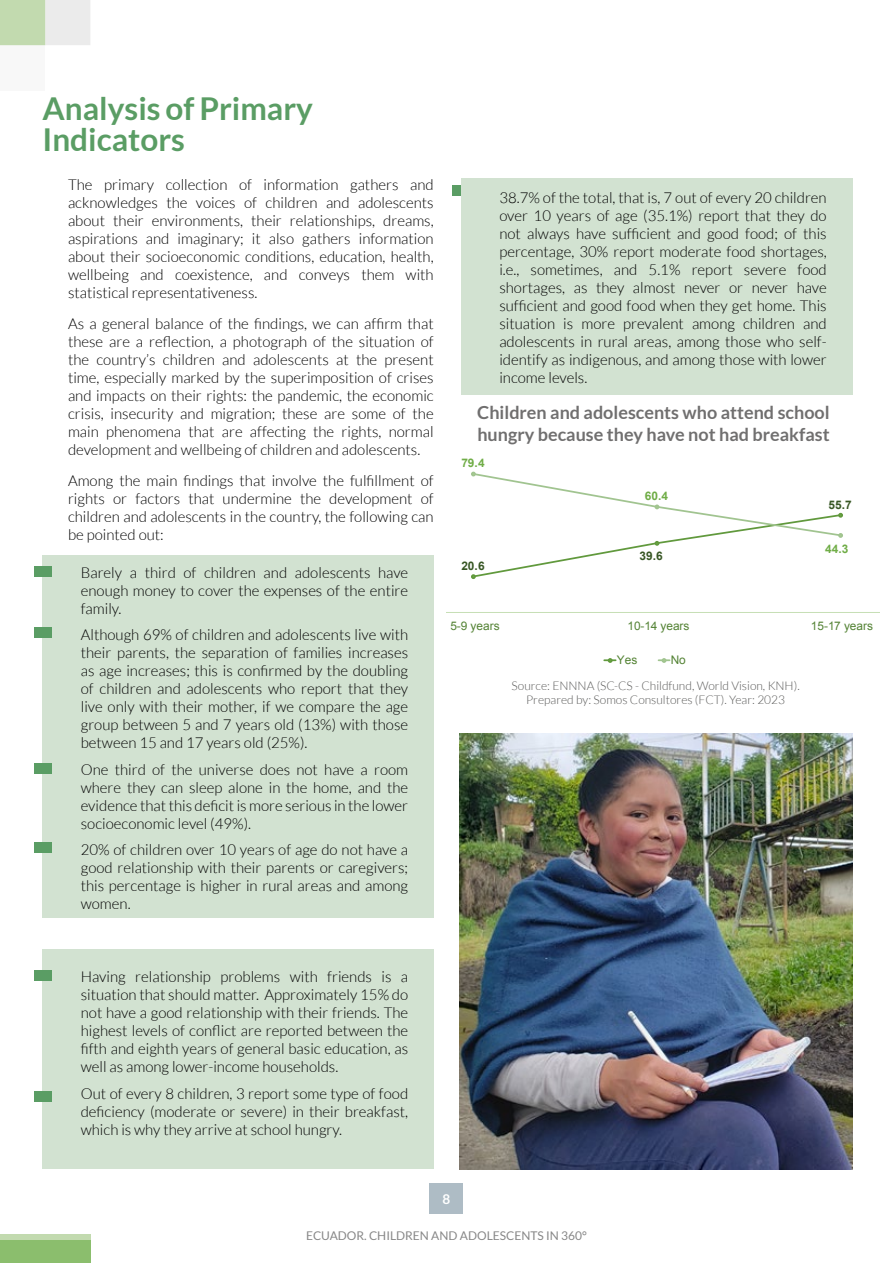
<style>
.page{position:relative;width:893px;height:1263px;background:#fff}
.page>*{position:absolute;margin:0;border:0;box-sizing:border-box;transform-origin:0 0}
.t1{font:700 31.5px/30.9px "Lato";color:#5a9d64}
.t2{font:700 18px/21.6px "Lato";color:#706f6f}
.t3{font:300 15px/18px "Lato";color:#000;text-align:justify}
.t4{font:700 13.5px "Lato";color:#fff}
.t5{font:300 12px/14.4px "Lato";color:#5a5a59;text-align:center}
.t6{font:12px "Lato";color:#878787}
.t7{font:11.85px "Arial";color:#548335}
.t8{font:700 11.85px "Arial";color:#385725}
.t9{font:700 11.85px "Arial";color:#70ad47}
</style>
<div class="page">
<div style="left:0;top:45px;width:45px;height:45px;background:#f8f8f8"></div>
<svg style="left:0;top:0;width:90px;height:45px;background:#d6e2cc"></svg>
<div style="left:0;top:1240px;width:90px;height:23px;background:#8bbe6d"></div>
<div style="left:0;top:1235px;width:90px;height:5px;background:#c2daaf"></div>
<div style="left:430px;top:1183px;width:33px;height:31px;background:#aebcc5"></div>
<div style="left:43px;top:555px;width:391px;height:363px;background:#d2e2d1"></div>
<div style="left:34px;top:566px;width:17px;height:10px;background:#5a9d64"></div>
<div style="left:34px;top:627px;width:17px;height:11px;background:#5a9d64"></div>
<div style="left:34px;top:763px;width:17px;height:10px;background:#5a9d64"></div>
<div style="left:34px;top:842px;width:17px;height:11px;background:#5a9d64"></div>
<div style="left:453px;top:186px;width:17px;height:10px;background:#5a9d64"></div>
<div style="left:43px;top:949px;width:391px;height:219px;background:#d2e2d1"></div>
<div style="left:461px;top:178px;width:391px;height:217px;background:#d2e2d1"></div>
<div style="left:34px;top:970px;width:17px;height:11px;background:#5a9d64"></div>
<div style="left:34px;top:1091px;width:17px;height:10px;background:#5a9d64"></div>
<hr style="left:446px;top:612px;width:433px;height:1px;background:#c6dfb5">
<svg style="left:471px;top:472px;width:372px;height:107px"></svg>
<svg style="left:604px;top:658px;width:12px;height:5px"></svg>
<svg style="left:659px;top:658px;width:11px;height:5px"></svg>
<img style="left:459px;top:734px;width:393px;height:435px">
<h1 class="t1" style="left:43px;top:93px;width:272px">Analysis of Primary<br>Indicators</h1>
<p class="t3" style="left:68px;top:176px;width:367px">The primary collection of information gathers and acknowledges the voices of children and adolescents about their environments, their relationships, dreams, aspirations and imaginary; it also gathers information about their socioeconomic conditions, education, health, wellbeing and coexistence, and conveys them with statistical representativeness.</p>
<p class="t3" style="left:68px;top:315px;width:367px">As a general balance of the findings, we can affirm that these are a reflection, a photograph of the situation of the country’s children and adolescents at the present time, especially marked by the superimposition of crises and impacts on their rights: the pandemic, the economic crisis, insecurity and migration; these are some of the main phenomena that are affecting the rights, normal development and wellbeing of children and adolescents.</p>
<p class="t3" style="left:68px;top:471px;width:367px">Among the main findings that involve the fulfillment of rights or factors that undermine the development of children and adolescents in the country, the following can be pointed out:</p>
<p class="t3" style="left:81px;top:563px;width:329px">Barely a third of children and adolescents have enough money to cover the expenses of the entire family.</p>
<p class="t3" style="left:81px;top:626px;width:329px">Although 69% of children and adolescents live with their parents, the separation of families increases as age increases; this is confirmed by the doubling of children and adolescents who report that they live only with their mother, if we compare the age group between 5 and 7 years old (13%) with those between 15 and 17 years old (25%).</p>
<p class="t3" style="left:81px;top:760px;width:329px">One third of the universe does not have a room where they can sleep alone in the home, and the evidence that this deficit is more serious in the lower socioeconomic level (49%).</p>
<p class="t3" style="left:81px;top:841px;width:329px">20% of children over 10 years of age do not have a good relationship with their parents or caregivers; this percentage is higher in rural areas and among women.</p>
<p class="t3" style="left:499px;top:189px;width:329px">38.7% of the total, that is, 7 out of every 20 children over 10 years of age (35.1%) report that they do not always have sufficient and good food; of this percentage, 30% report moderate food shortages, i.e., sometimes, and 5.1% report severe food shortages, as they almost never or never have sufficient and good food when they get home. This situation is more prevalent among children and adolescents in rural areas, among those who self&shy;identify as indigenous, and among those with lower income levels.</p>
<p class="t2" style="left:477px;top:402px;width:354px">Children and adolescents who attend school hungry because they have not had breakfast</p>
<p class="t9" style="left:461px;top:455px;width:25px">79.4</p>
<p class="t8" style="left:461px;top:558px;width:25px">20.6</p>
<p class="t9" style="left:645px;top:488px;width:25px">60.4</p>
<p class="t8" style="left:639px;top:548px;width:25px">39.6</p>
<p class="t8" style="left:828px;top:497px;width:25px">55.7</p>
<p class="t9" style="left:825px;top:541px;width:25px">44.3</p>
<p class="t7" style="left:450px;top:618px;width:51px">5-9 years</p>
<p class="t7" style="left:627px;top:618px;width:64px">10-14 years</p>
<p class="t7" style="left:811px;top:618px;width:64px">15-17 years</p>
<p class="t7" style="left:617px;top:652px;width:22px">Yes</p>
<p class="t7" style="left:671px;top:652px;width:16px">No</p>
<p class="t5" style="left:512px;top:678px;width:290px">Source: ENNNA (SC-CS - Childfund, World Vision, KNH).<br>Prepared by: Somos Consultores (FCT). Year: 2023</p>
<p class="t3" style="left:81px;top:968px;width:329px">Having relationship problems with friends is a situation that should matter. Approximately 15% do not have a good relationship with their friends. The highest levels of conflict are reported between the fifth and eighth years of general basic education, as well as among lower-income households.</p>
<p class="t3" style="left:81px;top:1084px;width:329px">Out of every 8 children, 3 report some type of food deficiency (moderate or severe) in their breakfast, which is why they arrive at school hungry.</p>
<p class="t4" style="left:443px;top:1191px;width:9px">8</p>
<p class="t6" style="left:306px;top:1229px;width:282px">ECUADOR. CHILDREN AND ADOLESCENTS IN 360°</p>
</div>
